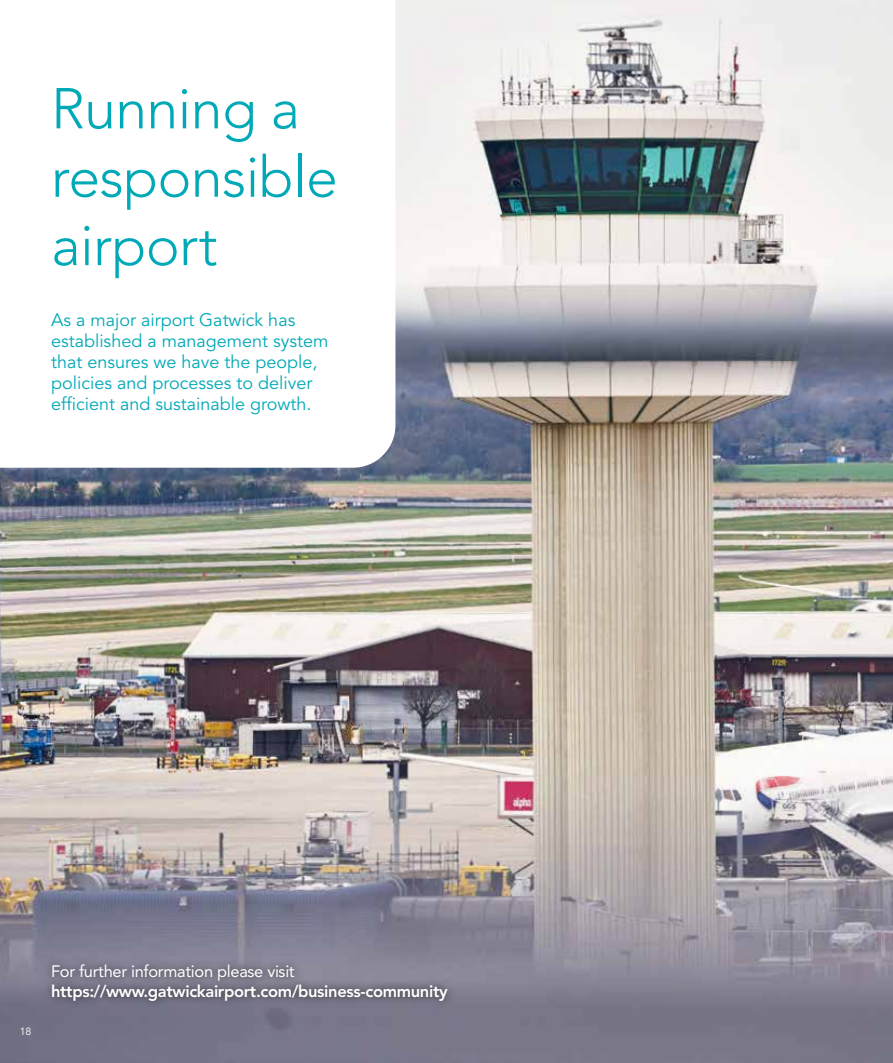
<style>
.page{position:relative;width:893px;height:1063px;background:#fff}
.page>*{position:absolute;margin:0;border:0;box-sizing:border-box;transform-origin:0 0}
.t1{font:300 57px/68.4px "Avenir";letter-spacing:-.01em;color:#00a9b7}
.t2{font:18px/21px "Avenir";color:#00a9b7}
.t3{font:800 16.5px "Avenir";letter-spacing:-.02em;color:#fff}
.t4{font:16.5px "Avenir";letter-spacing:-.02em;color:#fff}
.t5{font:10.5px "Avenir";color:#fff}
</style>
<div class="page">
<img style="left:0;top:0;width:893px;height:1063px">
<svg style="left:0;top:0;width:395px;height:468px"></svg>
<div style="left:43px;top:955px;width:413px;height:55px;background:#000;opacity:.75"></div>
<h1 class="t1" style="left:51px;top:74px;width:288px">Running a responsible airport</h1>
<p class="t2" style="left:51px;top:310px;width:279px">As a major airport Gatwick has established a management system that ensures we have the people, policies and processes to deliver efficient and sustainable growth.</p>
<p class="t5" style="left:20px;top:1025px;width:13px">18</p>
<p class="t4" style="left:51px;top:962px;width:245px">For further information please visit</p>
<p class="t3" style="left:51px;top:981px;width:398px">https://www.gatwickairport.com/business-community</p>
</div>
